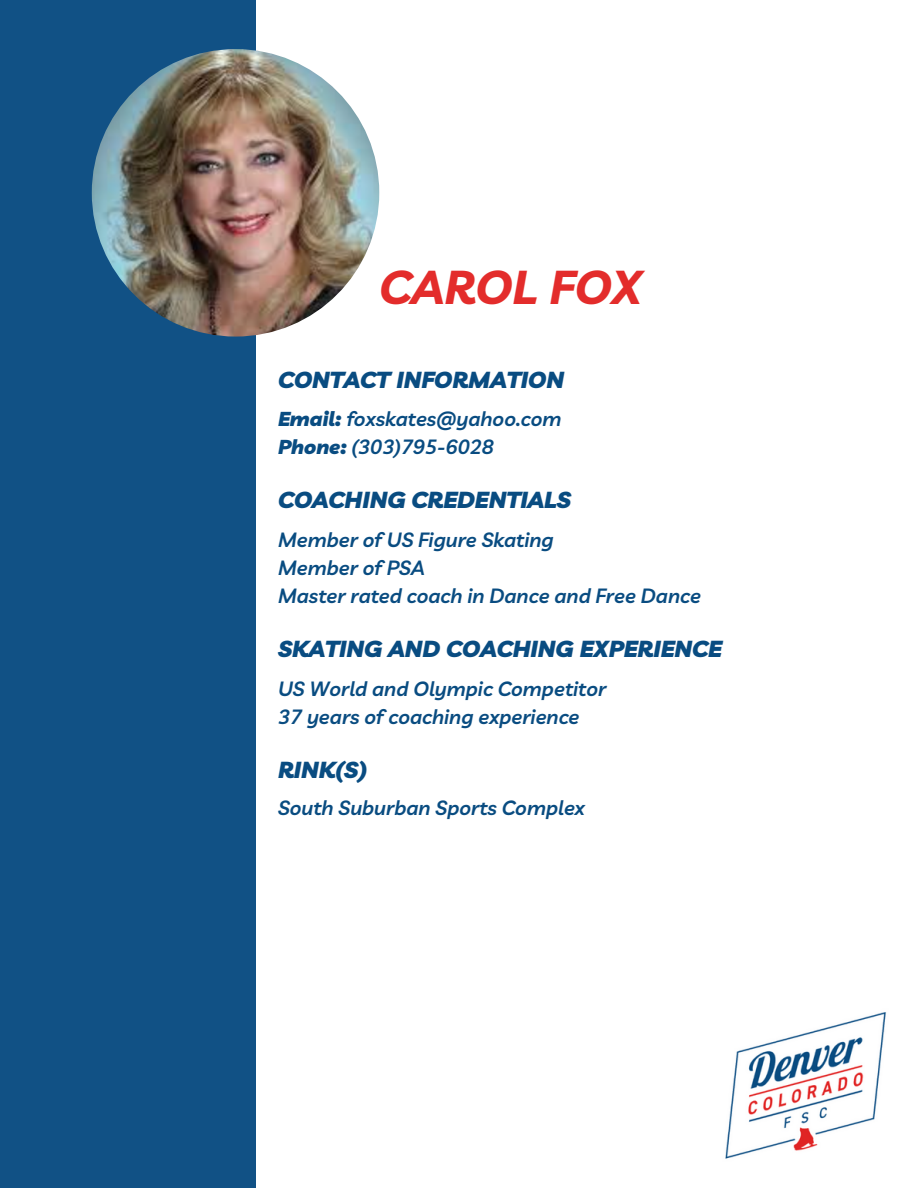
<style>
.page{position:relative;width:918px;height:1188px;background:#fff}
.page>*{position:absolute;margin:0;border:0;box-sizing:border-box;transform-origin:0 0}
.t1{font:italic 700 47.4px "Livvic";color:#e32c2b}
.t2{font:italic 900 23.1px "Livvic";color:#094c81}
.t3{font:italic 600 20.1px "Livvic";color:#094c81}
.s1{font-weight:900}
</style>
<div class="page">
<img style="left:725px;top:1012px;width:162px;height:147px">
<div style="left:0;top:0;width:256px;height:1188px;background:#115185"></div>
<img style="left:92px;top:49px;width:287px;height:288px;border-radius:50%">
<p class="t1" style="left:379px;top:256px;width:264px">CAROL FOX</p>
<p class="t2" style="left:278px;top:365px;width:288px">CONTACT INFORMATION</p>
<p class="t3" style="left:278px;top:406px;width:285px"><span class="s1">Email:</span> foxskates@yahoo.com</p>
<p class="t3" style="left:278px;top:434px;width:217px"><span class="s1">Phone:</span> (303)795-6028</p>
<p class="t2" style="left:278px;top:485px;width:295px">COACHING CREDENTIALS</p>
<p class="t3" style="left:278px;top:527px;width:277px">Member of US Figure Skating</p>
<p class="t3" style="left:278px;top:555px;width:148px">Member of PSA</p>
<p class="t3" style="left:278px;top:583px;width:424px">Master rated coach in Dance and Free Dance</p>
<p class="t2" style="left:278px;top:634px;width:446px">SKATING AND COACHING EXPERIENCE</p>
<p class="t3" style="left:278px;top:675px;width:330px">US World and Olympic Competitor</p>
<p class="t3" style="left:278px;top:704px;width:303px">37 years of coaching experience</p>
<p class="t2" style="left:278px;top:755px;width:91px">RINK(S)</p>
<p class="t3" style="left:278px;top:795px;width:308px">South Suburban Sports Complex</p>
</div>
